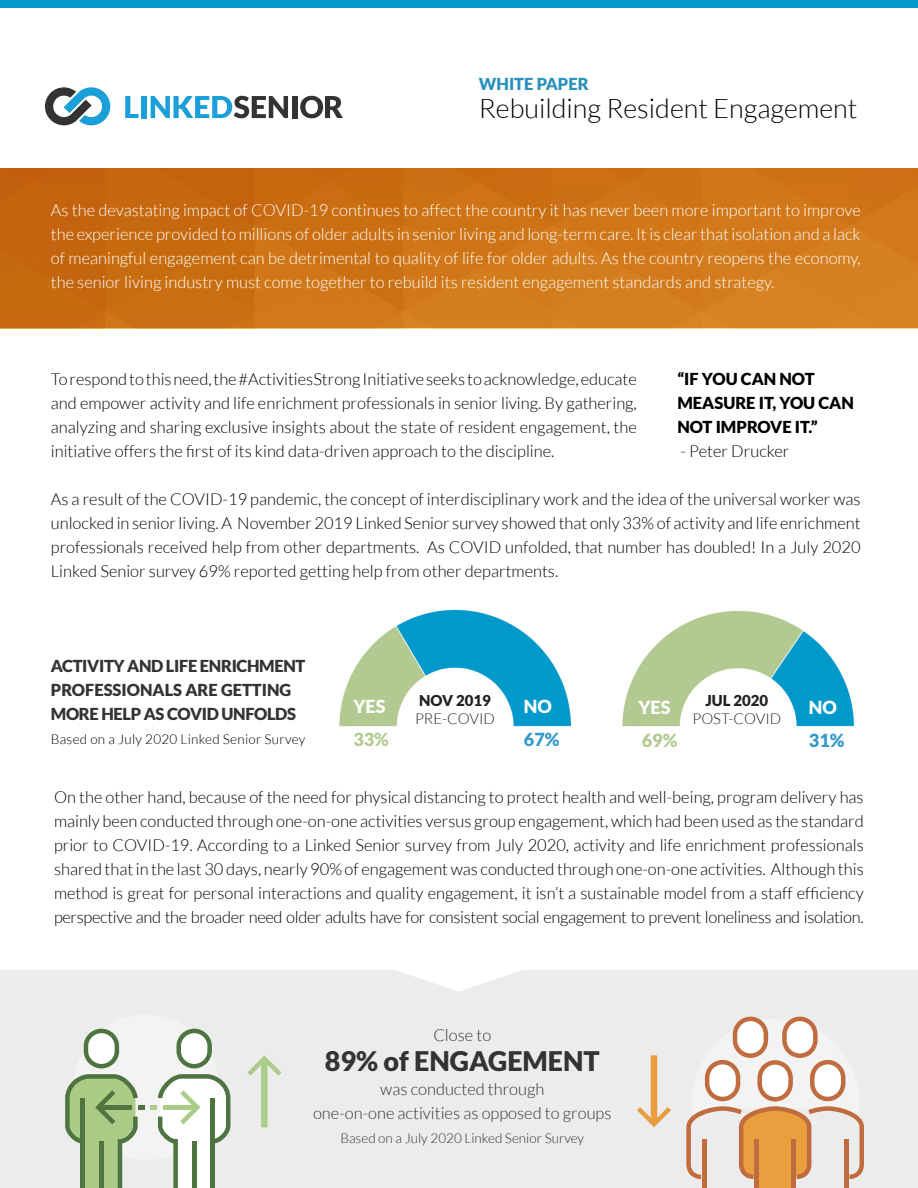
<style>
.page{position:relative;width:918px;height:1188px;background:#fff}
.page>*{position:absolute;margin:0;border:0;box-sizing:border-box;transform-origin:0 0}
.t1{font:300 27px "Lato";color:#000}
.t2{font:900 27px "Lato";color:#333}
.t3{font:900 18px "Lato";color:#fff}
.t4{font:900 18px "Lato";color:#b2ca91}
.t5{font:900 18px "Lato";color:#39c}
.t6{font:300 16.5px/24px "Lato";color:#000;text-align:justify}
.t7{font:300 16.5px/24px "Lato";color:#fff;text-align:justify}
.t8{font:900 16.5px/24px "Lato";letter-spacing:-.02em;color:#333}
.t9{font:300 16.5px/24px "Lato";color:#333;text-align:center}
.t10{font:900 16.5px/24px "Lato";color:#000}
.t11{font:900 16.5px "Lato";color:#2991bd}
.t12{font:300 15px "Lato";color:#231f20}
.t13{font:900 15px "Lato";color:#231f20}
.t14{font:300 13.5px "Lato";letter-spacing:.02em;color:#000}
.t15{font:300 13.5px "Lato";color:#333}
</style>
<div class="page">
<img style="left:0;top:168px;width:918px;height:160px">
<div style="left:0;top:0;width:918px;height:8px;background:#09c"></div>
<svg style="left:125px;top:96px;width:14px;height:22px"></svg>
<div style="left:141px;top:96px;width:6px;height:22px;background:#1a9fda"></div>
<svg style="left:151px;top:96px;width:137px;height:22px"></svg>
<div style="left:292px;top:96px;width:5px;height:22px;background:#323333"></div>
<svg style="left:300px;top:96px;width:43px;height:22px"></svg>
<svg style="left:45px;top:87px;width:65px;height:38px"></svg>
<div style="left:0;top:970px;width:918px;height:218px;background:#ececec"></div>
<svg style="left:397px;top:970px;width:124px;height:21px"></svg>
<img style="left:622px;top:610px;width:232px;height:117px">
<img style="left:339px;top:609px;width:232px;height:118px">
<div style="left:261px;top:1062px;width:7px;height:65px;background:#abcc8a"></div>
<svg style="left:247px;top:1055px;width:35px;height:25px"></svg>
<div style="left:651px;top:1055px;width:6px;height:66px;background:#e89e40"></div>
<svg style="left:637px;top:1102px;width:34px;height:26px"></svg>
<div style="left:74px;top:1015px;width:145px;height:145px;background:#f3f3f3;border-radius:50%"></div>
<svg style="left:84px;top:1029px;width:35px;height:39px"></svg>
<svg style="left:176px;top:1029px;width:36px;height:39px"></svg>
<svg style="left:65px;top:1074px;width:80px;height:114px"></svg>
<svg style="left:151px;top:1074px;width:79px;height:114px"></svg>
<svg style="left:686px;top:1017px;width:178px;height:171px"></svg>
<p class="t11" style="left:479px;top:74px;width:111px">WHITE PAPER</p>
<p class="t1" style="left:479px;top:94px;width:380px">Rebuilding Resident Engagement</p>
<p class="t7" style="left:51px;top:198px;width:811px">As the devastating impact of COVID-19 continues to affect the country it has never been more important to improve the experience provided to millions of older adults in senior living and long-term care. It is clear that isolation and a lack of meaningful engagement can be detrimental to quality of life for older adults. As the country reopens the economy, the senior living industry must come together to rebuild its resident engagement standards and strategy.</p>
<p class="t6" style="left:51px;top:367px;width:588px">To respond to this need, the #ActivitiesStrong Initiative seeks to acknowledge, educate and empower activity and life enrichment professionals in senior living. By gathering, analyzing and sharing exclusive insights about the state of resident engagement, the initiative offers the first of its kind data-driven approach to the discipline.</p>
<p class="t10" style="left:677px;top:366px;width:178px">“IF YOU CAN NOT<br>MEASURE IT, YOU CAN<br>NOT IMPROVE IT.”</p>
<p class="t6" style="left:681px;top:439px;width:110px">- Peter Drucker</p>
<p class="t6" style="left:51px;top:487px;width:811px">As a result of the COVID-19 pandemic, the concept of interdisciplinary work and the idea of the universal worker was unlocked in senior living. A November 2019 Linked Senior survey showed that only 33% of activity and life enrichment professionals received help from other departments. As COVID unfolded, that number has doubled! In a July 2020<br>Linked Senior survey 69% reported getting help from other departments.</p>
<p class="t8" style="left:51px;top:654px;width:256px">ACTIVITY AND LIFE ENRICHMENT<br>PROFESSIONALS ARE GETTING<br>MORE HELP AS COVID UNFOLDS</p>
<p class="t14" style="left:51px;top:732px;width:256px">Based on a July 2020 Linked Senior Survey</p>
<p class="t3" style="left:353px;top:696px;width:34px">YES</p>
<p class="t4" style="left:353px;top:729px;width:37px">33%</p>
<p class="t13" style="left:419px;top:691px;width:73px">NOV 2019</p>
<p class="t12" style="left:415px;top:710px;width:81px">PRE-COVID</p>
<p class="t3" style="left:524px;top:696px;width:30px">NO</p>
<p class="t5" style="left:524px;top:729px;width:37px">67%</p>
<p class="t3" style="left:638px;top:696px;width:34px">YES</p>
<p class="t4" style="left:642px;top:729px;width:37px">69%</p>
<p class="t13" style="left:705px;top:691px;width:64px">JUL 2020</p>
<p class="t12" style="left:692px;top:710px;width:90px">POST-COVID</p>
<p class="t3" style="left:809px;top:696px;width:30px">NO</p>
<p class="t5" style="left:809px;top:729px;width:37px">31%</p>
<p class="t6" style="left:54px;top:786px;width:811px">On the other hand, because of the need for physical distancing to protect health and well-being, program delivery has mainly been conducted through one-on-one activities versus group engagement, which had been used as the standard prior to COVID-19. According to a Linked Senior survey from July 2020, activity and life enrichment professionals shared that in the last 30 days, nearly 90% of engagement was conducted through one-on-one activities. Although this method is great for personal interactions and quality engagement, it isn’t a sustainable model from a staff efficiency perspective and the broader need older adults have for consistent social engagement to prevent loneliness and isolation.</p>
<p class="t9" style="left:433px;top:1024px;width:59px">Close to</p>
<p class="t2" style="left:325px;top:1046px;width:276px">89% of ENGAGEMENT</p>
<p class="t9" style="left:313px;top:1078px;width:300px">was conducted through<br>one-on-one activities as opposed to groups</p>
<p class="t15" style="left:340px;top:1131px;width:245px">Based on a July 2020 Linked Senior Survey</p>
</div>
